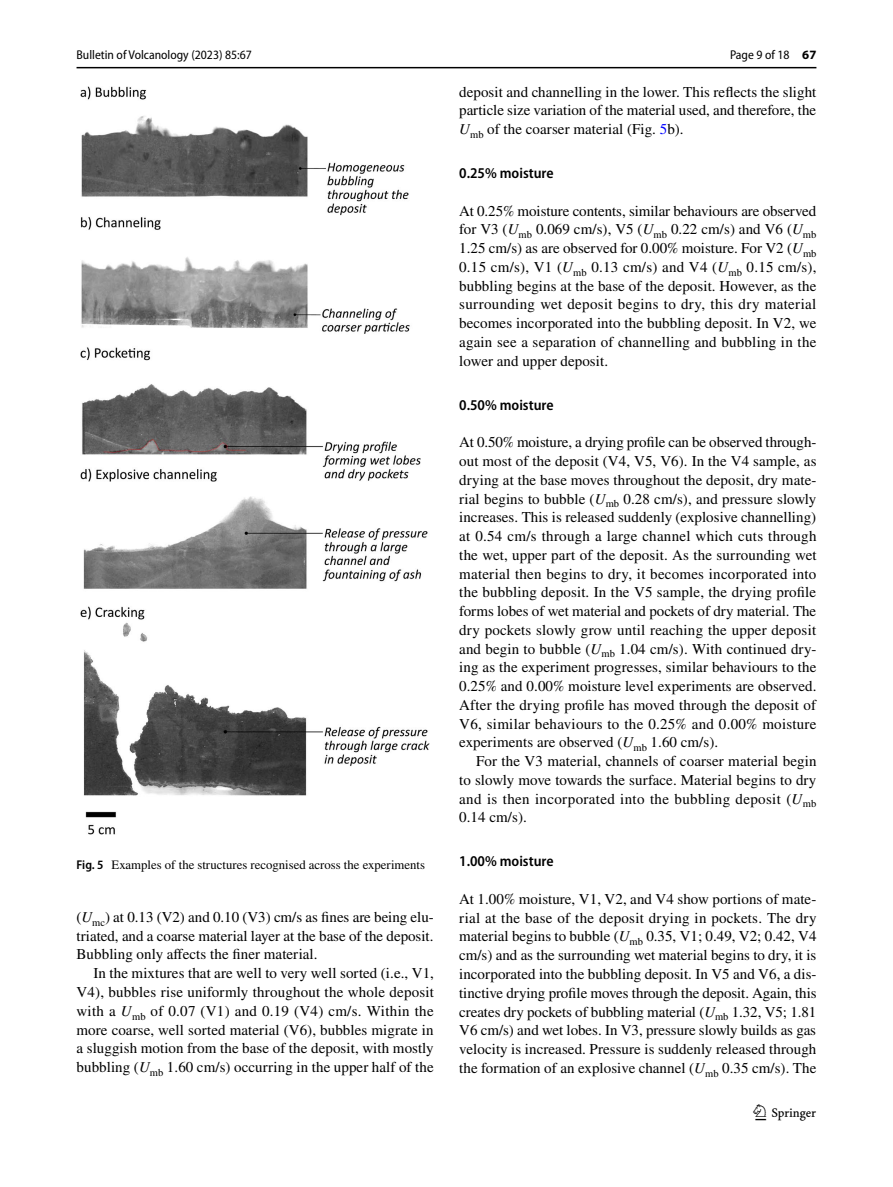
<style>
.page{position:relative;width:893px;height:1187px;background:#fff}
.page>*{position:absolute;margin:0;border:0;box-sizing:border-box;transform-origin:0 0}
.t1{font:22.5px "Springnew Regular 3";color:#000}
.t2{font:15px/18.8px "STIX";letter-spacing:.005em;color:#000;text-align:justify}
.t3{font:600 semi-condensed 15px "Myriad Pro";color:#000}
.t4{font:12.75px "STIX";color:#000}
.t5{font:semi-condensed 12.75px "Myriad Pro";color:#000}
.s1{font-family:"Myriad Pro";font-weight:600;font-stretch:semi-condensed}
.s2{font-style:italic}
.s3{font-weight:700;font-stretch:normal}
.s4{color:#00f}
</style>
<div class="page">
<hr style="left:77px;top:67px;width:739px;height:1px;background:#000">
<img style="left:81px;top:87px;width:348px;height:747px">
<p class="t5" style="left:77px;top:48px;width:177px">Bulletin of Volcanology (2023) 85:67</p>
<p class="t4" style="left:77px;top:856px;width:350px"><span class="s1">Fig. 5</span> Examples of the structures recognised across the experiments</p>
<p class="t2" style="left:77px;top:908px;width:359px">(<span class="s2">U</span><sub>mc</sub>) at 0.13 (V2) and 0.10 (V3) cm/s as fines are being elu&shy;triated, and a coarse material layer at the base of the deposit.<br>Bubbling only affects the finer material.</p>
<p class="t2" style="left:77px;top:964px;width:359px;text-indent:17px">In the mixtures that are well to very well sorted (i.e., V1, V4), bubbles rise uniformly throughout the whole deposit with a <span class="s2">U</span><sub>mb</sub> of 0.07 (V1) and 0.19 (V4) cm/s. Within the more coarse, well sorted material (V6), bubbles migrate in a sluggish motion from the base of the deposit, with mostly bubbling (<span class="s2">U</span><sub>mb</sub> 1.60 cm/s) occurring in the upper half of the</p>
<p class="t5" style="left:730px;top:48px;width:88px">Page 9 of 18 <span class="s3">67</span></p>
<p class="t2" style="left:459px;top:83px;width:359px">deposit and channelling in the lower. This reflects the slight particle size variation of the material used, and therefore, the <span class="s2">U</span><sub>mb</sub> of the coarser material (Fig. <span class="s4">5</span>b).</p>
<p class="t3" style="left:459px;top:165px;width:96px">0.25% moisture</p>
<p class="t2" style="left:459px;top:202px;width:359px">At 0.25% moisture contents, similar behaviours are observed for V3 (<span class="s2">U</span><sub>mb</sub> 0.069 cm/s), V5 (<span class="s2">U</span><sub>mb</sub> 0.22 cm/s) and V6 (<span class="s2">U</span><sub>mb </sub>1.25 cm/s) as are observed for 0.00% moisture. For V2 (<span class="s2">U</span><sub>mb </sub>0.15 cm/s), V1 (<span class="s2">U</span><sub>mb</sub> 0.13 cm/s) and V4 (<span class="s2">U</span><sub>mb</sub> 0.15 cm/s), bubbling begins at the base of the deposit. However, as the surrounding wet deposit begins to dry, this dry material becomes incorporated into the bubbling deposit. In V2, we again see a separation of channelling and bubbling in the lower and upper deposit.</p>
<p class="t3" style="left:459px;top:396px;width:96px">0.50% moisture</p>
<p class="t2" style="left:459px;top:434px;width:359px">At 0.50% moisture, a drying profile can be observed through&shy;out most of the deposit (V4, V5, V6). In the V4 sample, as drying at the base moves throughout the deposit, dry mate&shy;rial begins to bubble (<span class="s2">U</span><sub>mb</sub> 0.28 cm/s), and pressure slowly increases. This is released suddenly (explosive channelling) at 0.54 cm/s through a large channel which cuts through the wet, upper part of the deposit. As the surrounding wet material then begins to dry, it becomes incorporated into the bubbling deposit. In the V5 sample, the drying profile forms lobes of wet material and pockets of dry material. The dry pockets slowly grow until reaching the upper deposit and begin to bubble (<span class="s2">U</span><sub>mb</sub> 1.04 cm/s). With continued dry&shy;ing as the experiment progresses, similar behaviours to the 0.25% and 0.00% moisture level experiments are observed.<br>After the drying profile has moved through the deposit of V6, similar behaviours to the 0.25% and 0.00% moisture experiments are observed (<span class="s2">U</span><sub>mb</sub> 1.60 cm/s).</p>
<p class="t2" style="left:459px;top:752px;width:359px;text-indent:17px">For the V3 material, channels of coarser material begin to slowly move towards the surface. Material begins to dry and is then incorporated into the bubbling deposit (<span class="s2">U</span><sub>mb </sub>0.14 cm/s).</p>
<p class="t3" style="left:459px;top:853px;width:96px">1.00% moisture</p>
<p class="t2" style="left:459px;top:890px;width:359px">At 1.00% moisture, V1, V2, and V4 show portions of mate&shy;rial at the base of the deposit drying in pockets. The dry material begins to bubble (<span class="s2">U</span><sub>mb</sub> 0.35, V1; 0.49, V2; 0.42, V4 cm/s) and as the surrounding wet material begins to dry, it is incorporated into the bubbling deposit. In V5 and V6, a dis&shy;tinctive drying profile moves through the deposit. Again, this creates dry pockets of bubbling material (<span class="s2">U</span><sub>mb</sub> 1.32, V5; 1.81<br>V6 cm/s) and wet lobes. In V3, pressure slowly builds as gas velocity is increased. Pressure is suddenly released through the formation of an explosive channel (<span class="s2">U</span><sub>mb</sub> 0.35 cm/s). The</p>
<h1 class="t1" style="left:755px;top:1104px;width:62px">1 3</h1>
</div>
